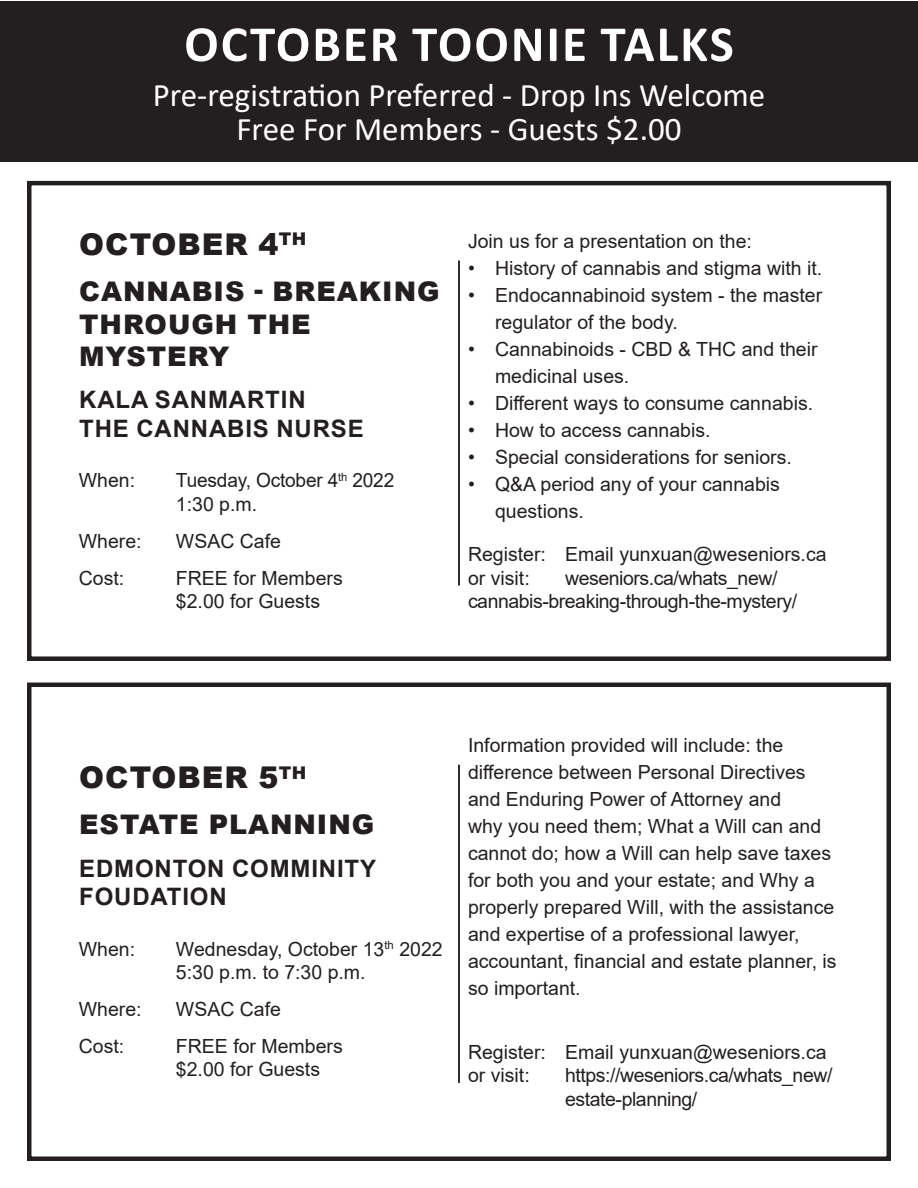
<style>
.page{position:relative;width:918px;height:1188px;background:#fff}
.page>*{position:absolute;margin:0;border:0;box-sizing:border-box;transform-origin:0 0}
.t1{font:700 51px "Calibri";letter-spacing:.04em;color:#fff}
.t2{font:33px/34.5px "Calibri";color:#fff;text-align:center}
.Date{font:900 30px "Arial";letter-spacing:.035em;color:#231f20}
.t3{font:900 27px/32.4px "Arial";letter-spacing:.035em;color:#231f20}
.Sub_Title{font:700 24px/28.8px "Arial";letter-spacing:.035em;color:#231f20}
.Information_SA{font:19.5px/27px "Arial";color:#231f20}
.Information_SA-2{font:19.5px/23.4px "Arial";letter-spacing:-.025em;color:#231f20}
</style>
<div class="page">
<div style="left:0;top:1px;width:918px;height:161px;background:#231f20"></div>
<hr style="left:458px;top:261px;width:2px;height:324px;background:#231f20">
<div style="left:27px;top:181px;width:864px;height:480px;border:4px solid #231f20"></div>
<hr style="left:458px;top:765px;width:2px;height:318px;background:#231f20">
<div style="left:27px;top:683px;width:864px;height:478px;border:4px solid #231f20"></div>
<p class="t1" style="left:184px;top:8px;width:551px">OCTOBER TOONIE TALKS</p>
<p class="t2" style="left:153px;top:77px;width:614px">Pre-registration Preferred - Drop Ins Welcome<br>Free For Members - Guests $2.00</p>
<p class="Date" style="left:79px;top:223px;width:229px">OCTOBER 4<sup>TH</sup></p>
<p class="t3" style="left:79px;top:274px;width:362px">CANNABIS - BREAKING<br>THROUGH THE<br>MYSTERY</p>
<p class="Sub_Title" style="left:79px;top:386px;width:286px">KALA SANMARTIN<br>THE CANNABIS NURSE</p>
<p class="Information_SA" style="left:79px;top:467px;width:58px">When:</p>
<p class="Information_SA" style="left:176px;top:469px;width:220px;line-height:23.4px">Tuesday, October 4<sup>th</sup> 2022<br>1:30 p.m.</p>
<p class="Information_SA" style="left:79px;top:527px;width:64px">Where:</p>
<p class="Information_SA" style="left:176px;top:527px;width:107px">WSAC Cafe</p>
<p class="Information_SA" style="left:79px;top:564px;width:47px">Cost:</p>
<p class="Information_SA" style="left:176px;top:566px;width:168px;line-height:23.4px">FREE for Members $2.00 for Guests</p>
<p class="Information_SA" style="left:468px;top:227px;width:285px">Join us for a presentation on the:</p>
<p class="Information_SA" style="left:468px;top:254px;width:356px">• History of cannabis and stigma with it.</p>
<p class="Information_SA" style="left:495px;top:281px;width:329px;text-indent:-27px">• Endocannabinoid system - the master regulator of the body.</p>
<p class="Information_SA" style="left:495px;top:335px;width:324px;text-indent:-27px">• Cannabinoids - CBD &amp; THC and their medicinal uses.</p>
<p class="Information_SA" style="left:468px;top:389px;width:347px">• Different ways to consume cannabis.</p>
<p class="Information_SA" style="left:468px;top:416px;width:244px">• How to access cannabis.</p>
<p class="Information_SA" style="left:468px;top:443px;width:325px">• Special considerations for seniors.</p>
<p class="Information_SA" style="left:495px;top:470px;width:287px;text-indent:-27px">• Q&amp;A period any of your cannabis questions.</p>
<p class="Information_SA" style="left:468px;top:543px;width:360px;line-height:23.4px">Register: Email yunxuan@weseniors.ca or visit:</p>
<p class="Information_SA-2" style="left:468px;top:566px;width:331px;text-indent:97px">weseniors.ca/whats_new/ cannabis-breaking-through-the-mystery/</p>
<p class="Date" style="left:79px;top:756px;width:229px">OCTOBER 5<sup>TH</sup></p>
<p class="t3" style="left:79px;top:808px;width:297px">ESTATE PLANNING</p>
<p class="Sub_Title" style="left:79px;top:854px;width:299px">EDMONTON COMMINITY<br>FOUDATION</p>
<p class="Information_SA" style="left:79px;top:935px;width:58px">When:</p>
<p class="Information_SA" style="left:176px;top:937px;width:268px;line-height:23.4px">Wednesday, October 13<sup>th</sup> 2022<br>5:30 p.m. to 7:30 p.m.</p>
<p class="Information_SA" style="left:79px;top:996px;width:64px">Where:</p>
<p class="Information_SA" style="left:176px;top:996px;width:107px">WSAC Cafe</p>
<p class="Information_SA" style="left:79px;top:1033px;width:47px">Cost:</p>
<p class="Information_SA" style="left:176px;top:1034px;width:168px;line-height:23.4px">FREE for Members $2.00 for Guests</p>
<p class="Information_SA" style="left:468px;top:732px;width:370px">Information provided will include: the difference between Personal Directives and Enduring Power of Attorney and<br>why you need them; What a Will can and cannot do; how a Will can help save taxes for both you and your estate; and Why a properly prepared Will, with the assistance and expertise of a professional lawyer, accountant, financial and estate planner, is so important.</p>
<p class="Information_SA" style="left:468px;top:1040px;width:360px;line-height:23.4px">Register: Email yunxuan@weseniors.ca or visit:</p>
<p class="Information_SA-2" style="left:565px;top:1064px;width:269px">https://weseniors.ca/whats_new/ estate-planning/</p>
</div>
